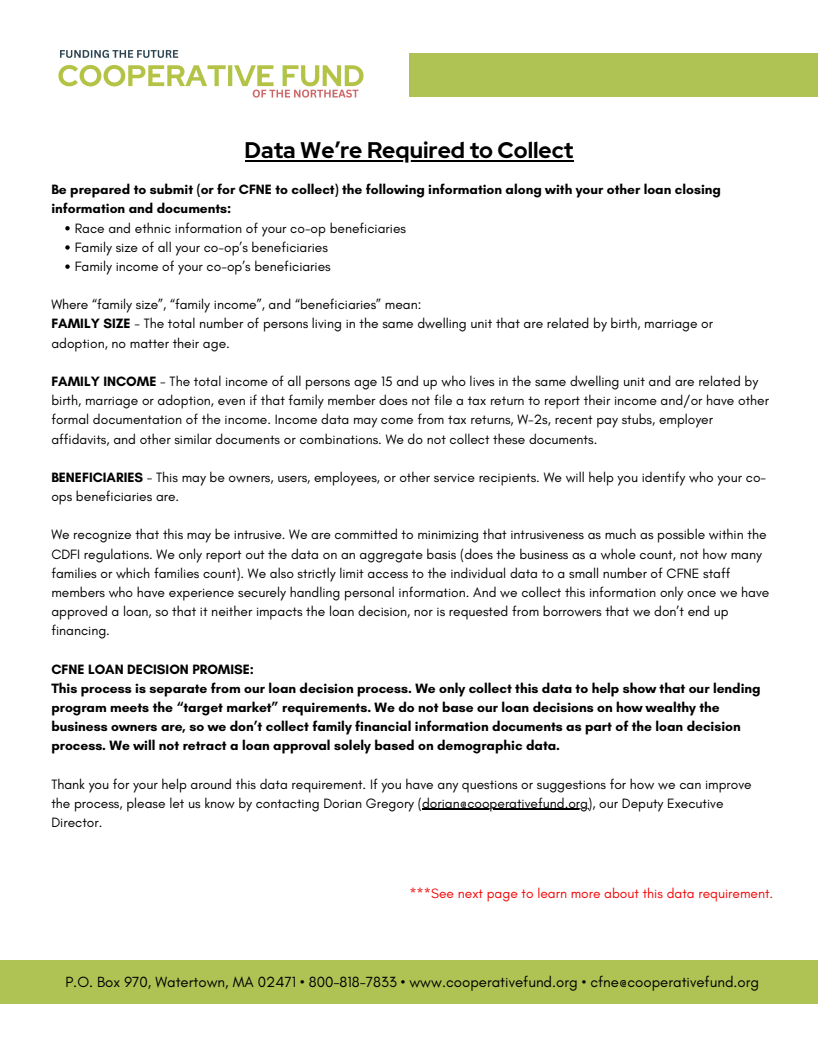
<style>
.page{position:relative;width:818px;height:1043px;background:#fff}
.page>*{position:absolute;margin:0;border:0;box-sizing:border-box;transform-origin:0 0}
.t1{font:700 22.5px "Red Hat Display";color:#000}
.t2{font:15px "Glacial Indifference";color:#000}
.t3{font:13.75px/19.1px "Glacial Indifference";color:#000}
.t4{font:700 13.75px/19.1px "Glacial Indifference";color:#000}
.t5{font:13.75px "Glacial Indifference";color:#f20606}
.s1{font-weight:700}
</style>
<div class="page">
<div style="left:409px;top:53px;width:409px;height:44px;background:#afc354"></div>
<img style="left:58px;top:50px;width:306px;height:48px">
<div style="left:0;top:960px;width:818px;height:44px;background:#afc354"></div>
<hr style="left:244px;top:160px;width:329px;height:2px;background:#000">
<svg style="left:65px;top:226px;width:5px;height:4px"></svg>
<svg style="left:65px;top:245px;width:5px;height:5px"></svg>
<svg style="left:65px;top:264px;width:5px;height:5px"></svg>
<hr style="left:422px;top:808px;width:166px;height:2px;background:#000">
<h2 class="t1" style="left:244px;top:135px;width:330px">Data We’re Required to Collect</h2>
<p class="t4" style="left:51px;top:180px;width:671px">Be prepared to submit (or for CFNE to collect) the following information along with your other loan closing information and documents:</p>
<p class="t3" style="left:75px;top:218px;width:333px">Race and ethnic information of your co-op beneficiaries</p>
<p class="t3" style="left:75px;top:237px;width:255px">Family size of all your co-op’s beneficiaries</p>
<p class="t3" style="left:75px;top:256px;width:257px">Family income of your co-op’s beneficiaries</p>
<p class="t3" style="left:51px;top:295px;width:371px">Where “family size”, “family income”, and “beneficiaries” mean:</p>
<p class="t3" style="left:51px;top:314px;width:663px"><span class="s1">FAMILY SIZE</span> - The total number of persons living in the same dwelling unit that are related by birth, marriage or adoption, no matter their age.</p>
<p class="t3" style="left:51px;top:371px;width:719px"><span class="s1">FAMILY INCOME</span> - The total income of all persons age 15 and up who lives in the same dwelling unit and are related by birth, marriage or adoption, even if that family member does not file a tax return to report their income and/or have other formal documentation of the income. Income data may come from tax returns, W-2s, recent pay stubs, employer affidavits, and other similar documents or combinations. We do not collect these documents.</p>
<p class="t3" style="left:51px;top:467px;width:716px"><span class="s1">BENEFICIARIES</span> - This may be owners, users, employees, or other service recipients. We will help you identify who your co&shy;ops beneficiaries are.</p>
<h2 class="t3" style="left:51px;top:525px;width:719px">We recognize that this may be intrusive. We are committed to minimizing that intrusiveness as much as possible within the CDFI regulations. We only report out the data on an aggregate basis (does the business as a whole count, not how many families or which families count). We also strictly limit access to the individual data to a small number of CFNE staff members who have experience securely handling personal information. And we collect this information only once we have approved a loan, so that it neither impacts the loan decision, nor is requested from borrowers that we don’t end up financing.</h2>
<p class="t4" style="left:51px;top:659px;width:710px">CFNE LOAN DECISION PROMISE:<br>This process is separate from our loan decision process. We only collect this data to help show that our lending program meets the “target market” requirements. We do not base our loan decisions on how wealthy the business owners are, so we don’t collect family financial information documents as part of the loan decision process. We will not retract a loan approval solely based on demographic data.</p>
<p class="t3" style="left:51px;top:774px;width:702px">Thank you for your help around this data requirement. If you have any questions or suggestions for how we can improve the process, please let us know by contacting Dorian Gregory (dorian@cooperativefund.org), our Deputy Executive</p>
<p class="t3" style="left:51px;top:812px;width:53px">Director.</p>
<p class="t5" style="left:409px;top:885px;width:365px">***See next page to learn more about this data requirement.</p>
<h1 class="t2" style="left:65px;top:972px;width:695px">P.O. Box 970, Watertown, MA 02471 • 800-818-7833 • www.cooperativefund.org • cfne@cooperativefund.org</h1>
</div>
